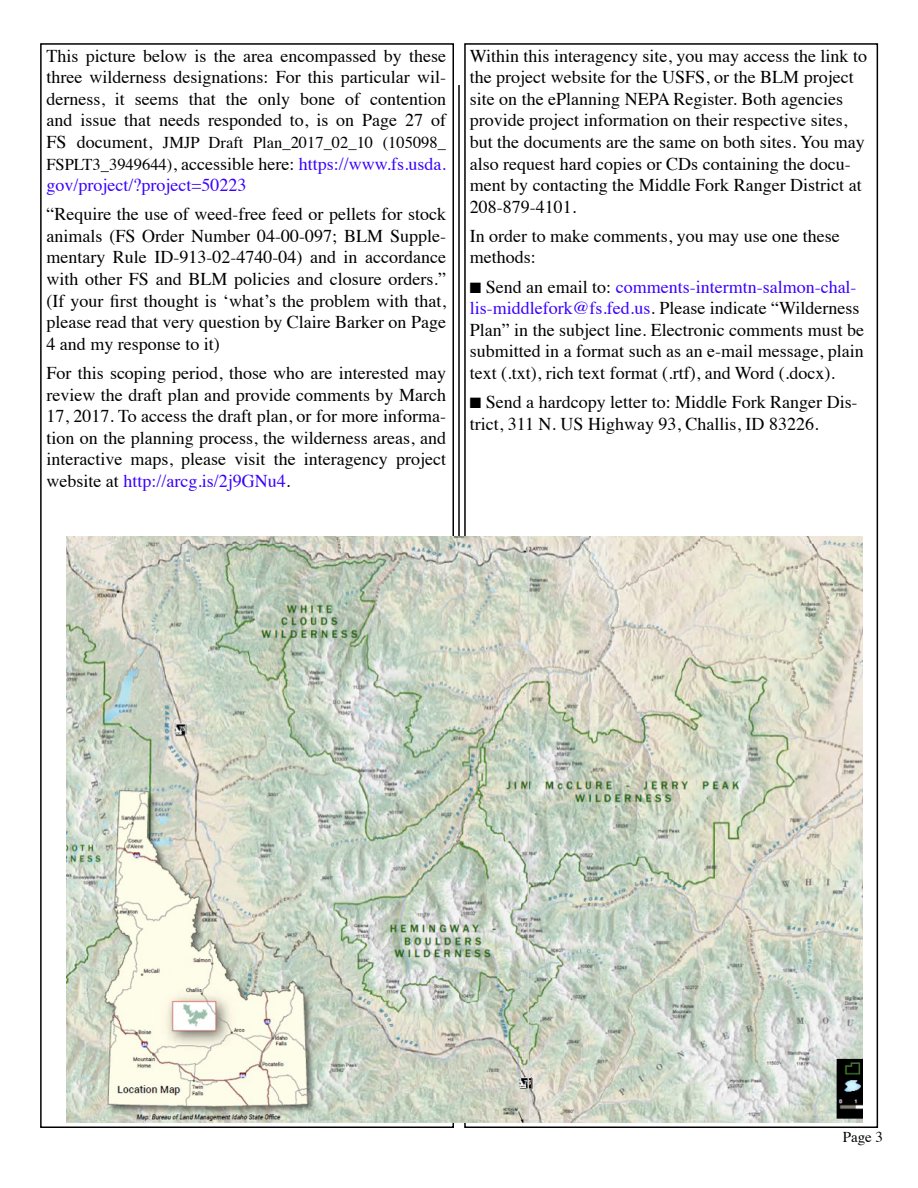
<style>
.page{position:relative;width:918px;height:1188px;background:#fff}
.page>*{position:absolute;margin:0;border:0;box-sizing:border-box;transform-origin:0 0}
.t1{font:18px/21.6px "Times";color:#000}
.t2{font:18px/21.6px "Times";color:#3a00fd}
.t3{font:16.5px "Times";color:#000}
.t4{font:15px "Times";color:#000}
.s1{font-size:18px}
.s2{font-size:16.5px;color:#000}
.s3{color:#000}
.s4{color:#3a00fd}
</style>
<div class="page">
<hr style="left:458px;top:85px;width:2px;height:1018px;background:#000">
<img style="left:66px;top:536px;width:796px;height:587px">
<p class="t1" style="left:46px;top:43px;width:401px;text-align:justify">This picture below is the area encompassed by these three wilderness designations: For this particular wil&shy;derness, it seems that the only bone of contention and issue that needs responded to, is on Page 27 of</p>
<p class="t3" style="left:46px;top:127px;width:401px"><span class="s1">FS document,</span> JMJP Draft Plan_2017_02_10 (105098_</p>
<p class="t2" style="left:46px;top:151px;width:401px"><span class="s2">FSPLT3_3949644)</span><span class="s3">, accessible here:</span> https://www.fs.usda. gov/project/?project=50223</p>
<p class="t1" style="left:46px;top:202px;width:401px;text-align:justify">“Require the use of weed-free feed or pellets for stock animals (FS Order Number 04-00-097; BLM Supple&shy;mentary Rule ID-913-02-4740-04) and in accordance with other FS and BLM policies and closure orders.” (If your first thought is ‘what’s the problem with that, please read that very question by Claire Barker on Page 4 and my response to it)</p>
<p class="t1" style="left:46px;top:361px;width:401px;text-align:justify">For this scoping period, those who are interested may review the draft plan and provide comments by March 17, 2017. To access the draft plan, or for more informa&shy;tion on the planning process, the wilderness areas, and interactive maps, please visit the interagency project website at <span class="s4">http://arcg.is/2j9GNu4</span>.</p>
<p class="t1" style="left:470px;top:43px;width:399px">Within this interagency site, you may access the link to the project website for the USFS, or the BLM project site on the ePlanning NEPA Register. Both agencies provide project information on their respective sites, but the documents are the same on both sites. You may also request hard copies or CDs containing the docu&shy;ment by contacting the Middle Fork Ranger District at 208-879-4101.</p>
<p class="t1" style="left:470px;top:223px;width:371px">In order to make comments, you may use one these methods:</p>
<p class="t1" style="left:470px;top:274px;width:396px">■ Send an email to: <span class="s4">comments-intermtn-salmon-chal&shy;lis-middlefork@fs.fed.us</span>. Please indicate “Wilderness Plan” in the subject line. Electronic comments must be submitted in a format such as an e-mail message, plain text (.txt), rich text format (.rtf), and Word (.docx).</p>
<p class="t1" style="left:470px;top:390px;width:389px">■ Send a hardcopy letter to: Middle Fork Ranger Dis&shy;trict, 311 N. US Highway 93, Challis, ID 83226.</p>
<p class="t4" style="left:843px;top:1123px;width:42px">Page 3</p>
</div>
